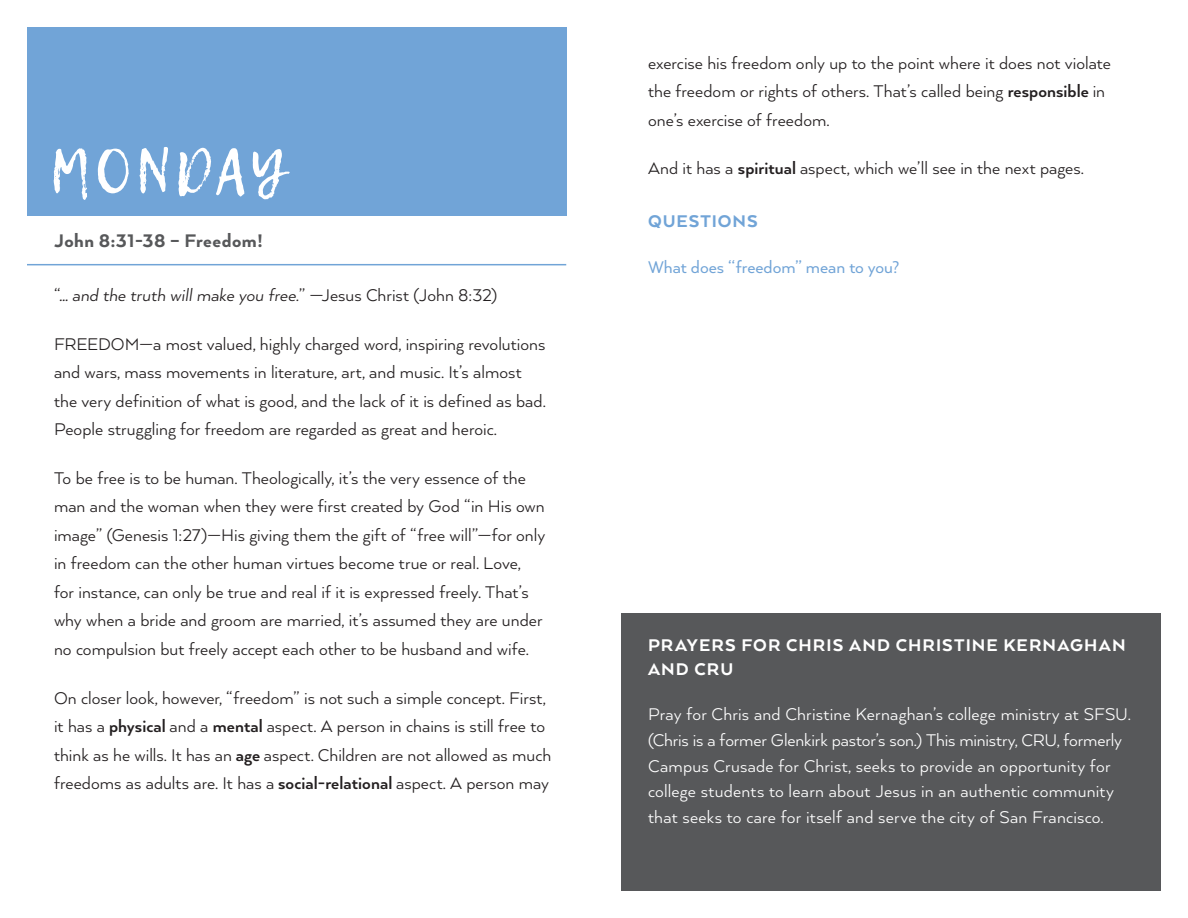
<style>
.page{position:relative;width:1188px;height:918px;background:#fff}
.page>*{position:absolute;margin:0;border:0;box-sizing:border-box;transform-origin:0 0}
.t1{font:60px "Lemon Tuesday";letter-spacing:.06em;color:#fff}
.t2{font:800 21px "Arquitecta";letter-spacing:.025em;color:#57585a}
.t3{font:19.5px/28.5px "Arquitecta";color:#231f20}
.t4{font:19.5px/25.5px "Arquitecta";letter-spacing:.01em;color:#fff}
.t5{font:italic 19.5px "Arquitecta";color:#231f20}
.t6{font:800 19.5px/24px "Arquitecta";letter-spacing:.055em;color:#fff}
.t7{font:19.5px "Arquitecta";letter-spacing:-.005em;color:#71a4d7}
.t8{font:800 19.5px "Arquitecta";letter-spacing:.05em;color:#71a4d7}
.s1{font-style:normal}
.s2{font-weight:700}
</style>
<div class="page">
<div style="left:27px;top:27px;width:540px;height:189px;background:#71a4d7"></div>
<div style="left:621px;top:613px;width:540px;height:278px;background:#57585a"></div>
<hr style="left:27px;top:264px;width:539px;height:1px;background:#71a4d7">
<h1 class="t1" style="left:50px;top:137px;width:237px">MONDAY</h1>
<p class="t2" style="left:54px;top:228px;width:210px">John 8:31-38 – Freedom!</p>
<p class="t5" style="left:54px;top:283px;width:445px"><span class="s1">“</span>… and the truth will make you free.<span class="s1">” —Jesus Christ (John 8:32)</span></p>
<p class="t3" style="left:54px;top:329px;width:493px">FREEDOM—a most valued, highly charged word, inspiring revolutions and wars, mass movements in literature, art, and music. It’s almost the very definition of what is good, and the lack of it is defined as bad.<br>People struggling for freedom are regarded as great and heroic.</p>
<p class="t3" style="left:54px;top:463px;width:493px">To be free is to be human. Theologically, it’s the very essence of the man and the woman when they were first created by God “in His own image” (Genesis 1:27)—His giving them the gift of “free will”—for only in freedom can the other human virtues become true or real. Love, for instance, can only be true and real if it is expressed freely. That’s why when a bride and groom are married, it’s assumed they are under no compulsion but freely accept each other to be husband and wife.</p>
<p class="t3" style="left:54px;top:683px;width:499px">On closer look, however, “freedom” is not such a simple concept. First, it has a <span class="s2">physical</span> and a <span class="s2">mental</span> aspect. A person in chains is still free to think as he wills. It has an <span class="s2">age</span> aspect. Children are not allowed as much freedoms as adults are. It has a <span class="s2">social-relational</span> aspect. A person may</p>
<p class="t3" style="left:648px;top:48px;width:464px">exercise his freedom only up to the point where it does not violate the freedom or rights of others. That’s called being <span class="s2">responsible</span> in one’s exercise of freedom.</p>
<p class="t3" style="left:648px;top:154px;width:437px">And it has a <span class="s2">spiritual</span> aspect, which we’ll see in the next pages.</p>
<p class="t8" style="left:648px;top:209px;width:111px">QUESTIONS</p>
<p class="t7" style="left:648px;top:255px;width:253px">What does “freedom” mean to you?</p>
<p class="t6" style="left:648px;top:632px;width:479px">PRAYERS FOR CHRIS AND CHRISTINE KERNAGHAN<br>AND CRU</p>
<p class="t4" style="left:648px;top:701px;width:484px">Pray for Chris and Christine Kernaghan’s college ministry at SFSU. (Chris is a former Glenkirk pastor’s son.) This ministry, CRU, formerly Campus Crusade for Christ, seeks to provide an opportunity for college students to learn about Jesus in an authentic community that seeks to care for itself and serve the city of San Francisco.</p>
</div>
